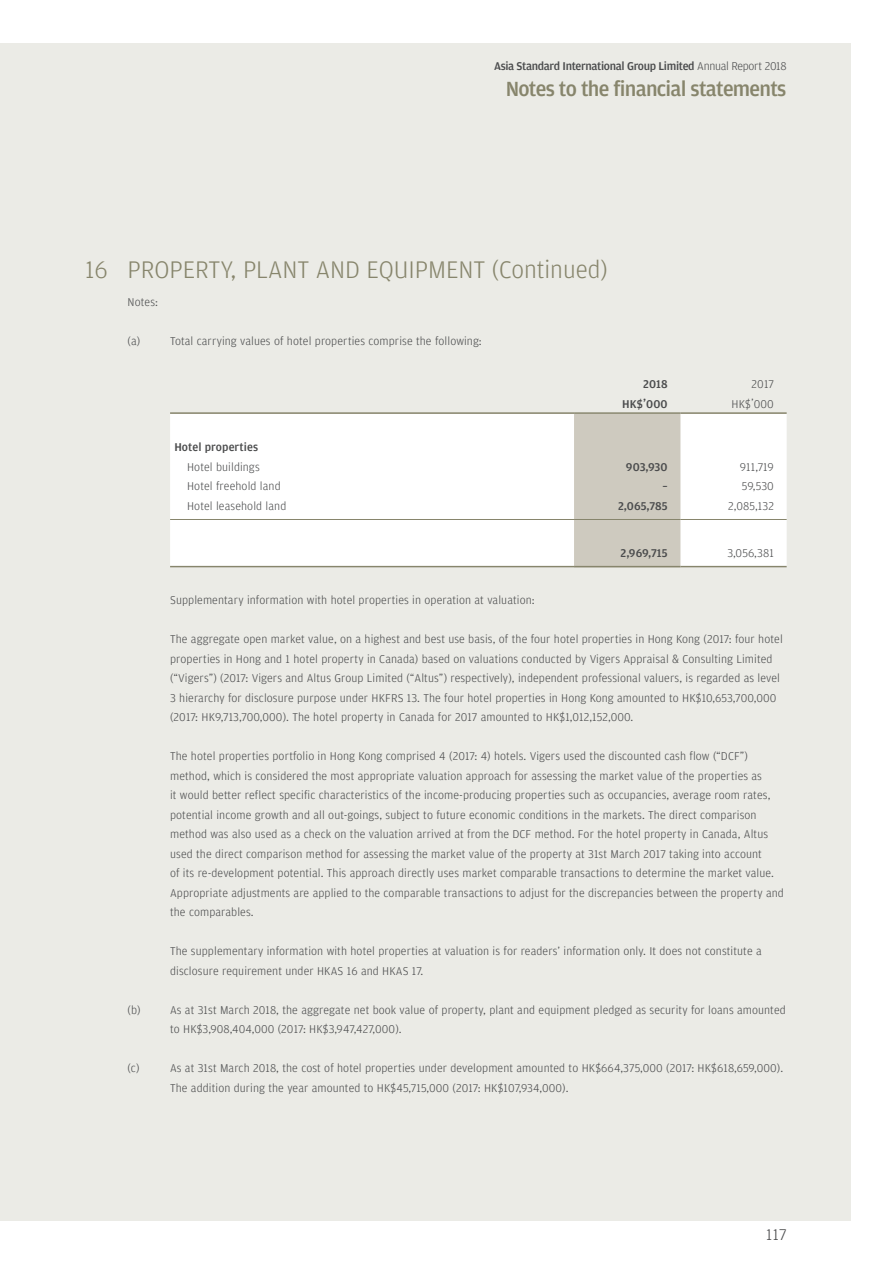
<style>
.page{position:relative;width:893px;height:1263px;background:#fff}
.page>*{position:absolute;margin:0;border:0;box-sizing:border-box;transform-origin:0 0}
.Heading_1{font:300 25.5px "Amplitude";color:#87856c}
.t1{font:500 21.75px "Amplitude";letter-spacing:-.035em;color:#87856c}
.t2{font:300 16.5px "Amplitude";color:#4b4c4d}
.Notes{font:300 12px/19.5px "Amplitude";letter-spacing:.01em;color:#4b4c4d}
.Notes-2{font:500 12px "Amplitude";letter-spacing:-.03em;color:#4b4c4d}
.Notes-3{font:500 12px "Amplitude";letter-spacing:.005em;color:#4b4c4d}
.s1{font-weight:300}
</style>
<div class="page">
<div style="left:0;top:43px;width:850px;height:1177px;background:#ebebe6"></div>
<div style="left:170px;top:414px;width:617px;height:152px;background:#fff"></div>
<div style="left:574px;top:414px;width:106px;height:152px;background:#cecabf"></div>
<hr style="left:170px;top:412px;width:404px;height:2px;background:#87856c">
<hr style="left:574px;top:412px;width:106px;height:2px;background:#87856c">
<hr style="left:680px;top:412px;width:107px;height:2px;background:#87856c">
<hr style="left:170px;top:519px;width:404px;height:1px;background:#87856c">
<hr style="left:574px;top:519px;width:106px;height:1px;background:#87856c">
<hr style="left:680px;top:519px;width:107px;height:1px;background:#87856c">
<hr style="left:170px;top:566px;width:404px;height:1px;background:#87856c">
<hr style="left:574px;top:566px;width:106px;height:1px;background:#87856c">
<hr style="left:680px;top:566px;width:107px;height:1px;background:#87856c">
<p class="Notes-2" style="left:494px;top:60px;width:294px">Asia Standard International Group Limited <span class="s1">Annual Report 2018</span></p>
<h2 class="t1" style="left:506px;top:77px;width:282px">Notes to the financial statements</h2>
<p class="Heading_1" style="left:85px;top:255px;width:524px">16 PROPERTY, PLANT AND EQUIPMENT (Continued)</p>
<p class="Notes" style="left:128px;top:292px;width:32px">Notes:</p>
<p class="Notes" style="left:128px;top:331px;width:14px">(a)</p>
<p class="Notes" style="left:170px;top:331px;width:313px">Total carrying values of hotel properties comprise the following:</p>
<p class="Notes-2" style="left:643px;top:378px;width:26px">2018</p>
<p class="Notes" style="left:752px;top:375px;width:24px">2017</p>
<p class="Notes-2" style="left:622px;top:397px;width:47px">HK$’000</p>
<p class="Notes" style="left:731px;top:394px;width:44px">HK$’000</p>
<p class="Notes-3" style="left:174px;top:441px;width:85px">Hotel properties</p>
<p class="Notes" style="left:187px;top:457px;width:74px">Hotel buildings</p>
<p class="Notes-2" style="left:626px;top:460px;width:43px">903,930</p>
<p class="Notes" style="left:740px;top:457px;width:36px">911,719</p>
<p class="Notes" style="left:187px;top:477px;width:95px">Hotel freehold land</p>
<p class="Notes-2" style="left:662px;top:480px;width:7px">–</p>
<p class="Notes" style="left:742px;top:477px;width:33px">59,530</p>
<p class="Notes" style="left:187px;top:496px;width:101px">Hotel leasehold land</p>
<p class="Notes-2" style="left:618px;top:499px;width:51px">2,065,785</p>
<p class="Notes" style="left:728px;top:496px;width:47px">2,085,132</p>
<p class="Notes-2" style="left:621px;top:547px;width:48px">2,969,715</p>
<p class="Notes" style="left:727px;top:544px;width:48px">3,056,381</p>
<p class="Notes" style="left:170px;top:591px;width:366px">Supplementary information with hotel properties in operation at valuation:</p>
<p class="Notes" style="left:170px;top:630px;width:614px">The aggregate open market value, on a highest and best use basis, of the four hotel properties in Hong Kong (2017: four hotel properties in Hong and 1 hotel property in Canada) based on valuations conducted by Vigers Appraisal &amp; Consulting Limited (“Vigers”) (2017: Vigers and Altus Group Limited (“Altus”) respectively), independent professional valuers, is regarded as level 3 hierarchy for disclosure purpose under HKFRS 13. The four hotel properties in Hong Kong amounted to HK$10,653,700,000 (2017: HK9,713,700,000). The hotel property in Canada for 2017 amounted to HK$1,012,152,000.</p>
<p class="Notes" style="left:170px;top:747px;width:615px">The hotel properties portfolio in Hong Kong comprised 4 (2017: 4) hotels. Vigers used the discounted cash flow (“DCF”) method, which is considered the most appropriate valuation approach for assessing the market value of the properties as<br>it would better reflect specific characteristics of the income-producing properties such as occupancies, average room rates, potential income growth and all out-goings, subject to future economic conditions in the markets. The direct comparison method was also used as a check on the valuation arrived at from the DCF method. For the hotel property in Canada, Altus used the direct comparison method for assessing the market value of the property at 31st March 2017 taking into account<br>of its re-development potential. This approach directly uses market comparable transactions to determine the market value.<br>Appropriate adjustments are applied to the comparable transactions to adjust for the discrepancies between the property and the comparables.</p>
<p class="Notes" style="left:170px;top:942px;width:593px">The supplementary information with hotel properties at valuation is for readers’ information only. It does not constitute a disclosure requirement under HKAS 16 and HKAS 17.</p>
<p class="Notes" style="left:128px;top:1000px;width:15px">(b)</p>
<p class="Notes" style="left:170px;top:1000px;width:617px">As at 31st March 2018, the aggregate net book value of property, plant and equipment pledged as security for loans amounted to HK$3,908,404,000 (2017: HK$3,947,427,000).</p>
<p class="Notes" style="left:128px;top:1059px;width:14px">(c)</p>
<p class="Notes" style="left:170px;top:1059px;width:615px">As at 31st March 2018, the cost of hotel properties under development amounted to HK$664,375,000 (2017: HK$618,659,000).<br>The addition during the year amounted to HK$45,715,000 (2017: HK$107,934,000).</p>
<h3 class="t2" style="left:766px;top:1225px;width:22px">117</h3>
</div>
